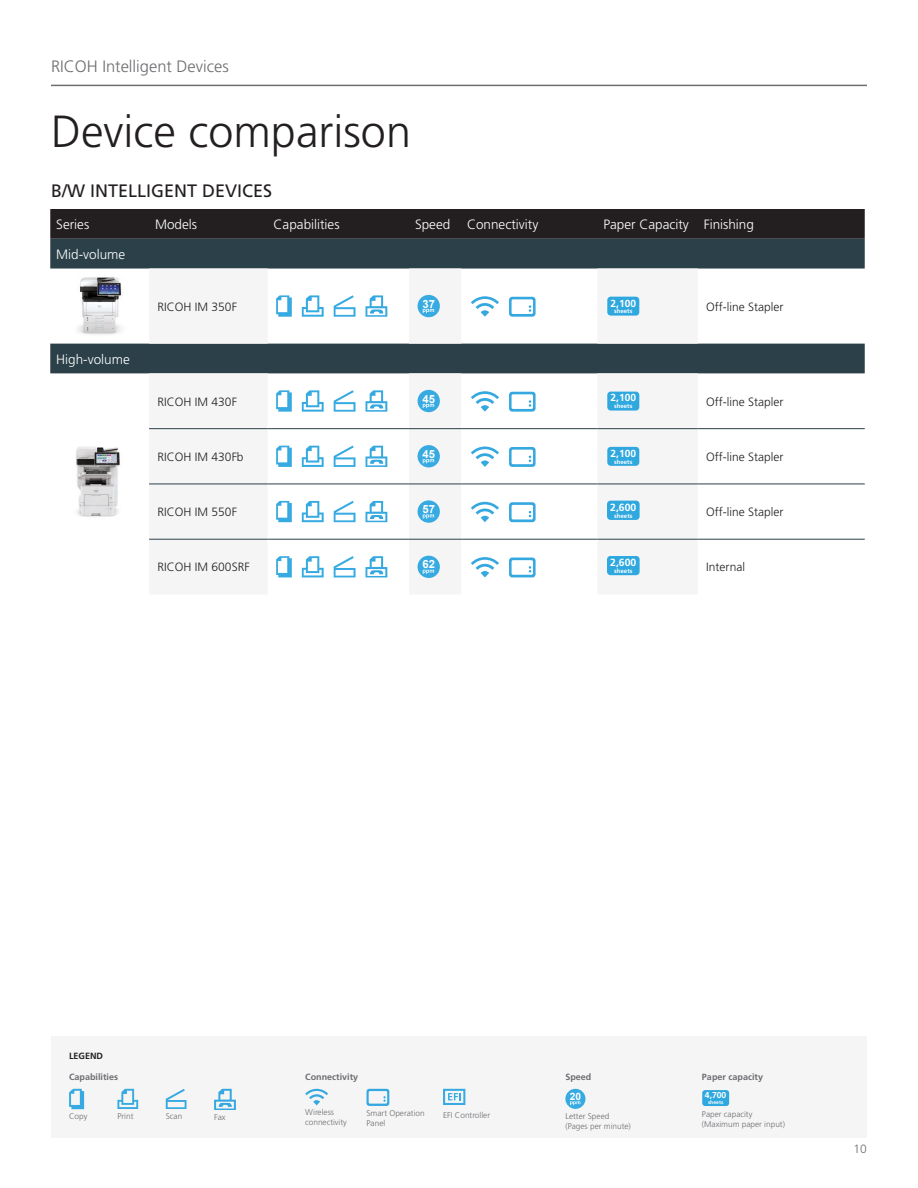
<style>
.page{position:relative;width:918px;height:1188px;background:#fff}
.page>*{position:absolute;margin:0;border:0;box-sizing:border-box;transform-origin:0 0}
.t1{font:300 45px "Frutiger LT Std";color:#231f20}
.t2{font:18px "Frutiger LT Std";color:#231f20}
.t3{font:300 16.5px "Frutiger LT Std";color:#6c6d70}
.t4{font:300 13.5px "Frutiger LT Std";color:#fff}
.table_text{font:300 12px "Frutiger LT Std";color:#231f20}
.Page_Number{font:300 12px "Frutiger LT Std";color:#6c6d70}
.t5{font:700 11.25px "Arial";color:#fff}
.t6{font:700 10.35px "Frutiger LT Std";color:#fff}
.t7{font:700 10.2px "Frutiger LT Std";color:#fff}
.t8{font:700 10.2px "Arial";color:#fff}
.Legend{font:700 9px "Frutiger LT Std";color:#6c6d70}
.Legend-2{font:700 9px "Frutiger LT Std";color:#231f20}
.t9{font:700 8.55px "Frutiger LT Std";color:#fff}
.Legend-3{font:300 8.25px/9.9px "Frutiger LT Std";color:#6c6d70}
.table_text-2{font:300 8.25px/9.9px "Frutiger LT Std";color:#6c6d70}
.t10{font:700 6.15px "Frutiger LT Std";color:#fff}
.t11{font:700 6px "Frutiger LT Std";color:#fff}
.t12{font:700 5.1px "Frutiger LT Std";color:#fff}
</style>
<div class="page">
<hr style="left:51px;top:85px;width:816px;height:1px;background:#6c6d70">
<div style="left:50px;top:209px;width:815px;height:30px;background:#231f20"></div>
<svg style="left:50px;top:239px;width:815px;height:134px;fill:#2b4048"></svg>
<svg style="left:149px;top:269px;width:549px;height:310px;fill:#f5f5f6"></svg>
<hr style="left:409px;top:428px;width:52px;height:1px;background:#2b4048">
<hr style="left:597px;top:428px;width:101px;height:1px;background:#2b4048">
<hr style="left:698px;top:428px;width:167px;height:1px;background:#2b4048">
<hr style="left:409px;top:484px;width:52px;height:1px;background:#2b4048">
<hr style="left:597px;top:484px;width:101px;height:1px;background:#2b4048">
<hr style="left:698px;top:484px;width:167px;height:1px;background:#2b4048">
<hr style="left:409px;top:539px;width:52px;height:1px;background:#2b4048">
<hr style="left:597px;top:539px;width:101px;height:1px;background:#2b4048">
<hr style="left:698px;top:539px;width:167px;height:1px;background:#2b4048">
<hr style="left:461px;top:428px;width:136px;height:1px;background:#2b4048">
<hr style="left:461px;top:484px;width:136px;height:1px;background:#2b4048">
<hr style="left:461px;top:539px;width:136px;height:1px;background:#2b4048">
<hr style="left:268px;top:428px;width:141px;height:1px;background:#2b4048">
<hr style="left:268px;top:484px;width:141px;height:1px;background:#2b4048">
<hr style="left:268px;top:539px;width:141px;height:1px;background:#2b4048">
<hr style="left:149px;top:428px;width:119px;height:1px;background:#2b4048">
<hr style="left:149px;top:484px;width:119px;height:1px;background:#2b4048">
<hr style="left:149px;top:539px;width:119px;height:1px;background:#2b4048">
<img style="left:67px;top:273px;width:66px;height:66px">
<svg style="left:276px;top:295px;width:16px;height:22px"></svg>
<svg style="left:302px;top:295px;width:22px;height:22px"></svg>
<svg style="left:334px;top:295px;width:22px;height:22px"></svg>
<svg style="left:366px;top:295px;width:21px;height:22px"></svg>
<div style="left:418px;top:295px;width:22px;height:22px;background:#36aae1;border-radius:50%"></div>
<svg style="left:423px;top:309px;width:11px;height:4px"></svg>
<svg style="left:471px;top:296px;width:28px;height:21px"></svg>
<svg style="left:509px;top:297px;width:27px;height:20px"></svg>
<div style="left:607px;top:297px;width:32px;height:19px;background:#2fa8df;border-radius:3px"></div>
<img style="left:76px;top:446px;width:44px;height:71px">
<svg style="left:276px;top:390px;width:16px;height:22px"></svg>
<svg style="left:302px;top:390px;width:22px;height:22px"></svg>
<svg style="left:334px;top:390px;width:22px;height:22px"></svg>
<svg style="left:366px;top:390px;width:21px;height:22px"></svg>
<div style="left:418px;top:390px;width:22px;height:22px;background:#36aae1;border-radius:50%"></div>
<svg style="left:423px;top:404px;width:11px;height:4px"></svg>
<svg style="left:471px;top:391px;width:28px;height:21px"></svg>
<svg style="left:509px;top:392px;width:27px;height:20px"></svg>
<div style="left:607px;top:392px;width:32px;height:19px;background:#2fa8df;border-radius:3px"></div>
<svg style="left:276px;top:446px;width:16px;height:21px"></svg>
<svg style="left:302px;top:446px;width:22px;height:21px"></svg>
<svg style="left:334px;top:446px;width:22px;height:21px"></svg>
<svg style="left:366px;top:446px;width:21px;height:21px"></svg>
<div style="left:418px;top:445px;width:22px;height:22px;background:#36aae1;border-radius:50%"></div>
<svg style="left:423px;top:459px;width:11px;height:4px"></svg>
<svg style="left:471px;top:447px;width:28px;height:20px"></svg>
<svg style="left:509px;top:447px;width:27px;height:20px"></svg>
<div style="left:607px;top:447px;width:32px;height:19px;background:#2fa8df;border-radius:3px"></div>
<svg style="left:276px;top:501px;width:16px;height:21px"></svg>
<svg style="left:302px;top:501px;width:22px;height:21px"></svg>
<svg style="left:334px;top:501px;width:22px;height:21px"></svg>
<svg style="left:366px;top:501px;width:21px;height:21px"></svg>
<div style="left:418px;top:500px;width:22px;height:23px;background:#36aae1;border-radius:50%"></div>
<svg style="left:423px;top:514px;width:11px;height:5px"></svg>
<svg style="left:471px;top:502px;width:28px;height:20px"></svg>
<svg style="left:509px;top:502px;width:27px;height:20px"></svg>
<div style="left:607px;top:501px;width:33px;height:19px;background:#2fa8df;border-radius:4px"></div>
<svg style="left:276px;top:556px;width:16px;height:21px"></svg>
<svg style="left:302px;top:556px;width:22px;height:21px"></svg>
<svg style="left:334px;top:556px;width:22px;height:21px"></svg>
<svg style="left:366px;top:556px;width:21px;height:21px"></svg>
<div style="left:418px;top:556px;width:22px;height:22px;background:#36aae1;border-radius:50%"></div>
<svg style="left:423px;top:570px;width:11px;height:4px"></svg>
<svg style="left:471px;top:557px;width:28px;height:20px"></svg>
<svg style="left:509px;top:558px;width:27px;height:19px"></svg>
<div style="left:607px;top:556px;width:33px;height:19px;background:#2fa8df;border-radius:4px"></div>
<div style="left:51px;top:1037px;width:816px;height:101px;background:#f5f5f6"></div>
<svg style="left:69px;top:1089px;width:15px;height:20px"></svg>
<svg style="left:117px;top:1089px;width:21px;height:20px"></svg>
<svg style="left:166px;top:1089px;width:21px;height:20px"></svg>
<svg style="left:214px;top:1089px;width:22px;height:21px"></svg>
<svg style="left:305px;top:1089px;width:23px;height:16px"></svg>
<svg style="left:367px;top:1089px;width:22px;height:17px"></svg>
<svg style="left:443px;top:1089px;width:22px;height:16px"></svg>
<div style="left:565px;top:1089px;width:20px;height:20px;background:#36aae1;border-radius:50%"></div>
<svg style="left:570px;top:1101px;width:10px;height:4px"></svg>
<div style="left:702px;top:1090px;width:27px;height:16px;background:#2fa8df;border-radius:3px"></div>
<p class="t3" style="left:51px;top:57px;width:179px">RICOH Intelligent Devices</p>
<p class="t1" style="left:51px;top:106px;width:361px">Device comparison</p>
<p class="t2" style="left:51px;top:180px;width:223px">B/W INTELLIGENT DEVICES</p>
<p class="t4" style="left:56px;top:217px;width:34px">Series</p>
<p class="t4" style="left:155px;top:217px;width:44px">Models</p>
<p class="t4" style="left:274px;top:217px;width:68px">Capabilities</p>
<p class="t4" style="left:415px;top:217px;width:37px">Speed</p>
<p class="t4" style="left:467px;top:217px;width:73px">Connectivity</p>
<p class="t4" style="left:603px;top:217px;width:87px">Paper Capacity</p>
<p class="t4" style="left:704px;top:217px;width:52px">Finishing</p>
<p class="t4" style="left:56px;top:246px;width:70px">Mid-volume</p>
<p class="t4" style="left:56px;top:351px;width:75px">High-volume</p>
<p class="table_text" style="left:158px;top:300px;width:81px">RICOH IM 350F</p>
<p class="t5" style="left:422px;top:296px;width:14px">37</p>
<p class="t7" style="left:610px;top:297px;width:27px">2,100</p>
<p class="t11" style="left:614px;top:308px;width:20px">sheets</p>
<p class="table_text" style="left:706px;top:300px;width:79px">Off-line Stapler</p>
<p class="table_text" style="left:158px;top:395px;width:81px">RICOH IM 430F</p>
<p class="t5" style="left:422px;top:391px;width:14px">45</p>
<p class="t7" style="left:610px;top:392px;width:27px">2,100</p>
<p class="t11" style="left:614px;top:403px;width:20px">sheets</p>
<p class="table_text" style="left:706px;top:395px;width:79px">Off-line Stapler</p>
<p class="table_text" style="left:158px;top:450px;width:88px">RICOH IM 430Fb</p>
<p class="t5" style="left:422px;top:446px;width:14px">45</p>
<p class="t7" style="left:610px;top:447px;width:27px">2,100</p>
<p class="t11" style="left:614px;top:458px;width:20px">sheets</p>
<p class="table_text" style="left:706px;top:450px;width:79px">Off-line Stapler</p>
<p class="table_text" style="left:158px;top:505px;width:81px">RICOH IM 550F</p>
<p class="t5" style="left:422px;top:502px;width:14px">57</p>
<p class="t6" style="left:610px;top:501px;width:28px">2,600</p>
<p class="t10" style="left:614px;top:512px;width:20px">sheets</p>
<p class="table_text" style="left:706px;top:505px;width:79px">Off-line Stapler</p>
<p class="table_text" style="left:158px;top:560px;width:94px">RICOH IM 600SRF</p>
<p class="t5" style="left:422px;top:557px;width:14px">62</p>
<p class="t6" style="left:610px;top:556px;width:28px">2,600</p>
<p class="t10" style="left:614px;top:567px;width:20px">sheets</p>
<p class="table_text" style="left:706px;top:560px;width:40px">Internal</p>
<p class="Legend-2" style="left:69px;top:1051px;width:36px">LEGEND</p>
<p class="Legend" style="left:69px;top:1072px;width:51px">Capabilities</p>
<p class="Legend" style="left:305px;top:1072px;width:55px">Connectivity</p>
<p class="Legend" style="left:565px;top:1072px;width:28px">Speed</p>
<p class="Legend" style="left:702px;top:1072px;width:63px">Paper capacity</p>
<p class="Legend-3" style="left:69px;top:1111px;width:20px">Copy</p>
<p class="Legend-3" style="left:117px;top:1111px;width:18px">Print</p>
<p class="Legend-3" style="left:166px;top:1111px;width:18px">Scan</p>
<p class="Legend-3" style="left:214px;top:1112px;width:13px">Fax</p>
<p class="Legend-3" style="left:305px;top:1108px;width:43px">Wireless connectivity</p>
<p class="Legend-3" style="left:367px;top:1108px;width:60px">Smart Operation<br>Panel</p>
<p class="Legend-3" style="left:443px;top:1110px;width:49px">EFI Controller</p>
<p class="t9" style="left:705px;top:1090px;width:23px">4,700</p>
<p class="t12" style="left:708px;top:1099px;width:17px">sheets</p>
<p class="Legend-3" style="left:702px;top:1109px;width:84px">Paper capacity (Maximum paper input)</p>
<p class="t8" style="left:570px;top:1090px;width:13px">20</p>
<p class="table_text-2" style="left:565px;top:1111px;width:67px">Letter Speed (Pages per minute)</p>
<p class="Page_Number" style="left:854px;top:1142px;width:15px">10</p>
</div>
